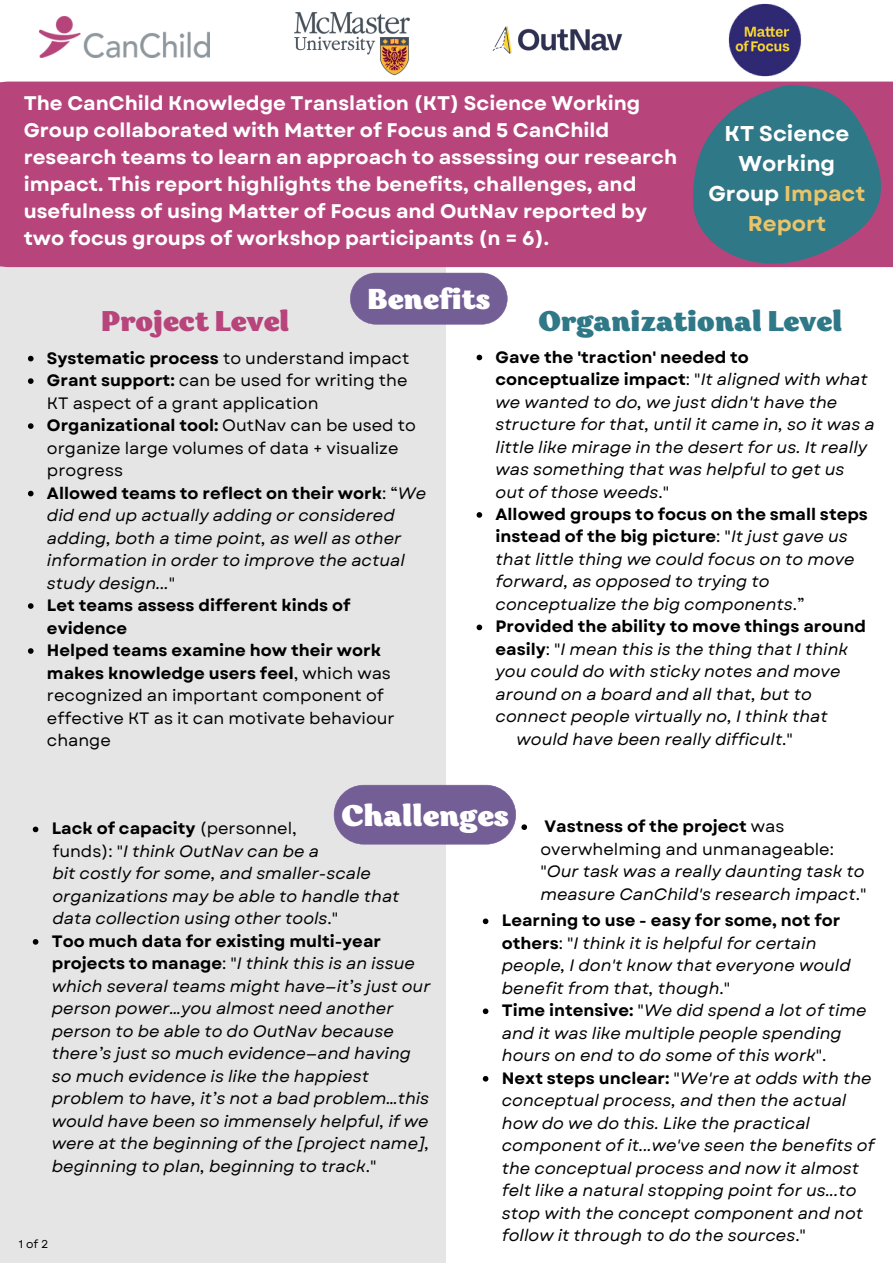
<style>
.page{position:relative;width:893px;height:1264px;background:#fff}
.page>*{position:absolute;margin:0;border:0;box-sizing:border-box;transform-origin:0 0}
.t1{font:900 29.85px "Garbata";color:#fff}
.t2{font:900 28.65px "Garbata";color:#fff}
.t3{font:900 28.5px "Garbata";color:#2f7887}
.t4{font:900 28.5px "Garbata";color:#b7457c}
.t5{font:700 21.45px/29.8px "Garet";color:#fff;text-align:center}
.t6{font:700 19.65px/27px "Garet";color:#fff}
.t7{font:italic 16.5px/22.5px "Garet";color:#000}
.t8{font:16.5px/22.5px "Garet";color:#000}
.t9{font:700 16.5px "Garet";color:#000}
.t10{font:11.4px "Garet";color:#000}
.s1{color:#e9c46a}
.s2{font-weight:700}
.s3{font-style:italic}
.s4{font-weight:400}
.s5{font-weight:400;font-style:italic}
.s6{font-style:normal}
.s7{font-weight:700;font-style:normal}
</style>
<div class="page">
<div style="left:0;top:0;width:446px;height:1262px;background:#e6e5e5"></div>
<div style="left:0;top:0;width:892px;height:89px;background:#fff"></div>
<img style="left:295px;top:13px;width:114px;height:62px">
<img style="left:723px;top:3px;width:83px;height:79px">
<img style="left:492px;top:26px;width:131px;height:28px">
<img style="left:39px;top:17px;width:170px;height:40px">
<div style="left:0;top:82px;width:892px;height:185px;background:#b7457c"></div>
<svg style="left:692px;top:85px;width:189px;height:179px;background:#4e6c84"></svg>
<svg style="left:28px;top:356px;width:6px;height:5px"></svg>
<svg style="left:28px;top:378px;width:6px;height:6px"></svg>
<svg style="left:28px;top:423px;width:6px;height:6px"></svg>
<svg style="left:28px;top:491px;width:6px;height:5px"></svg>
<svg style="left:28px;top:603px;width:6px;height:6px"></svg>
<svg style="left:28px;top:648px;width:6px;height:6px"></svg>
<svg style="left:350px;top:273px;width:157px;height:51px;background:#7c679c"></svg>
<svg style="left:33px;top:826px;width:5px;height:6px"></svg>
<svg style="left:33px;top:939px;width:5px;height:5px"></svg>
<svg style="left:476px;top:355px;width:6px;height:5px"></svg>
<svg style="left:476px;top:512px;width:6px;height:5px"></svg>
<svg style="left:476px;top:624px;width:6px;height:6px"></svg>
<svg style="left:483px;top:918px;width:5px;height:6px"></svg>
<svg style="left:483px;top:1008px;width:5px;height:6px"></svg>
<svg style="left:483px;top:1076px;width:5px;height:5px"></svg>
<svg style="left:334px;top:785px;width:193px;height:59px;background:#8370a1"></svg>
<p class="t6" style="left:24px;top:90px;width:654px">The CanChild Knowledge Translation (KT) Science Working Group collaborated with Matter of Focus and 5 CanChild research teams to learn an approach to assessing our research impact. This report highlights the benefits, challenges, and usefulness of using Matter of Focus and OutNav reported by two focus groups of workshop participants (n = 6).</p>
<h3 class="t5" style="left:708px;top:119px;width:158px">KT Science<br>Working<br>Group <span class="s1">Impact<br>Report</span></h3>
<h2 class="t2" style="left:367px;top:288px;width:124px">Benefits</h2>
<h3 class="t4" style="left:101px;top:311px;width:190px">Project Level</h3>
<h3 class="t3" style="left:538px;top:311px;width:305px">Organizational Level</h3>
<p class="t8" style="left:47px;top:347px;width:380px"><span class="s2">Systematic process</span> to understand impact <span class="s2">Grant support:</span> can be used for writing the KT aspect of a grant application <span class="s2">Organizational tool:</span> OutNav can be used to organize large volumes of data + visualize progress<br><span class="s2">Allowed teams to reflect on their work</span>: “<span class="s3">We did end up actually adding or considered adding, both a time point, as well as other information in order to improve the actual study design...</span>"<br><span class="s2">Let teams assess different kinds of evidence<br>Helped teams examine how their work makes knowledge users feel</span>, which was recognized an important component of effective KT as it can motivate behaviour change</p>
<p class="t9" style="left:495px;top:345px;width:255px">Gave the 'traction' needed to</p>
<p class="t9" style="left:495px;top:367px;width:373px">conceptualize impact<span class="s4">: "</span><span class="s5">It aligned with what</span></p>
<p class="t7" style="left:495px;top:390px;width:343px">we wanted to do, we just didn't have the</p>
<p class="t7" style="left:495px;top:413px;width:380px">structure for that, until it came in, so it was a</p>
<p class="t7" style="left:495px;top:435px;width:373px">little like mirage in the desert for us. It really</p>
<p class="t7" style="left:495px;top:458px;width:350px">was something that was helpful to get us</p>
<p class="t7" style="left:495px;top:480px;width:175px">out of those weeds<span class="s6">."</span></p>
<p class="t9" style="left:495px;top:502px;width:374px">Allowed groups to focus on the small steps</p>
<p class="t9" style="left:495px;top:525px;width:354px">instead of the big picture<span class="s4">: "</span><span class="s5">It just gave us</span></p>
<p class="t7" style="left:495px;top:548px;width:360px">that little thing we could focus on to move</p>
<p class="t7" style="left:495px;top:570px;width:275px">forward, as opposed to trying to</p>
<p class="t7" style="left:495px;top:593px;width:310px">conceptualize the big components<span class="s6">.”</span></p>
<p class="t9" style="left:495px;top:614px;width:372px">Provided the ability to move things around</p>
<p class="t7" style="left:495px;top:638px;width:354px"><span class="s7">easily</span><span class="s6">: "</span>I mean this is the thing that I think</p>
<p class="t7" style="left:495px;top:660px;width:346px">you could do with sticky notes and move</p>
<p class="t7" style="left:495px;top:683px;width:318px">around on a board and all that, but to</p>
<p class="t7" style="left:495px;top:705px;width:333px">connect people virtually no, I think that</p>
<p class="t7" style="left:516px;top:728px;width:278px">would have been really difficult<span class="s6">."</span></p>
<h1 class="t1" style="left:341px;top:804px;width:169px">Challenges</h1>
<p class="t7" style="left:540px;top:815px;width:327px"><span class="s7">Vastness of the project</span> <span class="s6">was overwhelming and unmanageable: "</span>Our task was a really daunting task to measure CanChild's research impact<span class="s6">."</span></p>
<p class="t9" style="left:52px;top:816px;width:246px">Lack of capacity <span class="s4">(personnel,</span></p>
<p class="t7" style="left:52px;top:840px;width:348px"><span class="s6">funds): "</span>I think OutNav can be a<br>bit costly for some, and smaller-scale organizations may be able to handle that data collection using other tools<span class="s6">."</span></p>
<p class="t7" style="left:502px;top:909px;width:374px"><span class="s7">Learning to use - easy for some, not for others</span><span class="s6">: "</span>I think it is helpful for certain people, I don't know that everyone would benefit from that, though<span class="s6">."<br></span><span class="s7">Time intensive:</span> <span class="s6">"</span>We did spend a lot of time and it was like multiple people spending hours on end to do some of this work<span class="s6">".<br></span><span class="s7">Next steps unclear:</span> <span class="s6">"</span>We're at odds with the conceptual process, and then the actual how do we do this. Like the practical component of it...we've seen the benefits of the conceptual process and now it almost felt like a natural stopping point for us...to stop with the concept component and not follow it through to do the sources<span class="s6">."</span></p>
<p class="t7" style="left:52px;top:930px;width:380px"><span class="s7">Too much data for existing multi-year projects to manage</span><span class="s6">: "</span>I think this is an issue which several teams might have—it’s just our person power…you almost need another person to be able to do OutNav because there’s just so much evidence—and having so much evidence is like the happiest problem to have, it’s not a bad problem…this would have been so immensely helpful, if we were at the beginning of the [project name], beginning to plan, beginning to track<span class="s6">."</span></p>
<p class="t10" style="left:19px;top:1236px;width:31px">1of2</p>
</div>
